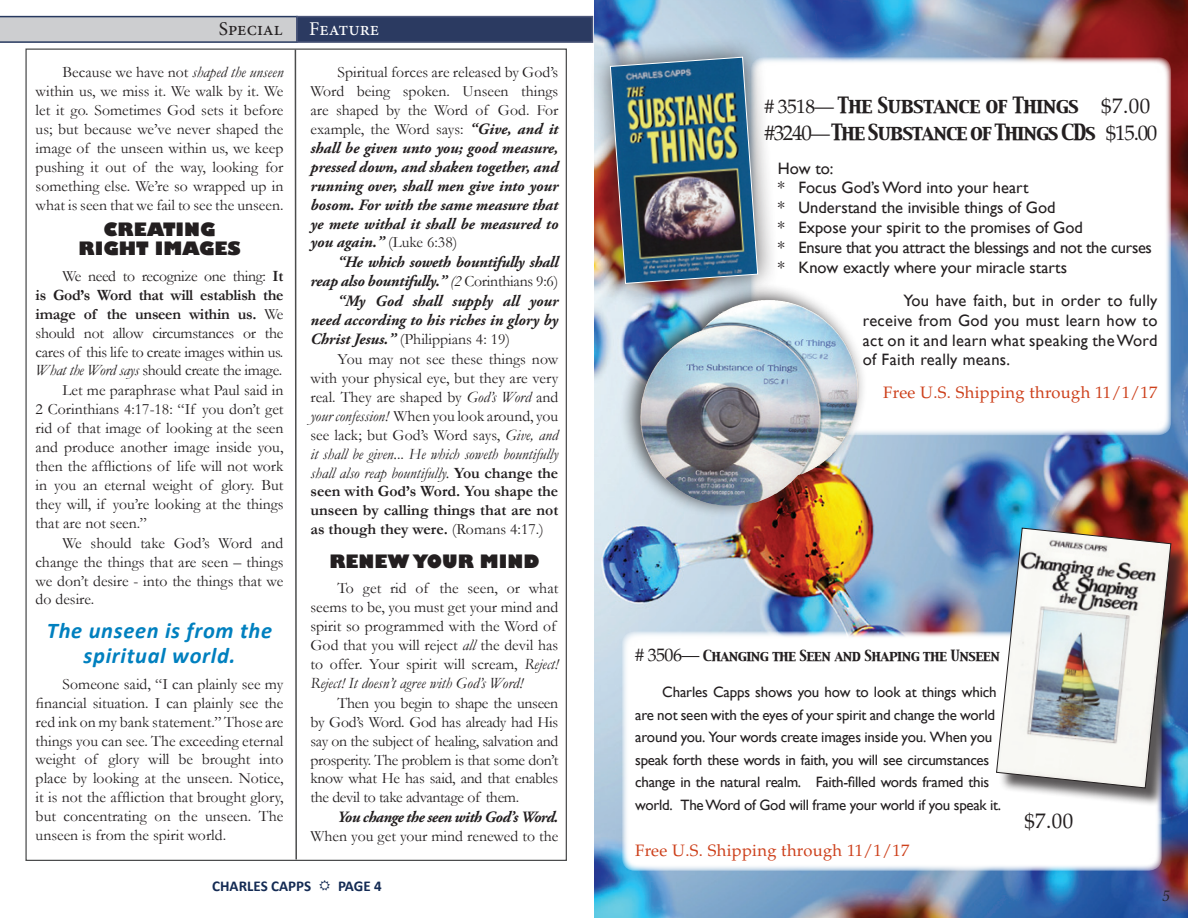
<style>
.page{position:relative;width:1188px;height:918px;background:#fff}
.page>*{position:absolute;margin:0;border:0;box-sizing:border-box;transform-origin:0 0}
.t1{font:italic 700 22.5px/25.5px "Calibri";letter-spacing:.03em;color:#0080bf;text-align:center}
.t2{font:21px "Palatino LT Std";color:#231f20}
.t3{font:19.5px/27px "Capitals";letter-spacing:-.06em;color:#231f20}
.t4{font:19.5px "Minion Pro";letter-spacing:-.005em;color:#231f20}
.t5{font:19.5px "Minion Pro";letter-spacing:-.005em;color:#fff}
.t6{font:800 18px/18.9px "Gill Sans";color:#231f20;text-align:center}
.t7{font:16.5px/19.8px "Gill Sans";color:#231f20}
.t8{font:16.5px "Palatino LT Std";letter-spacing:.02em;color:#cd401b}
.t9{font:15.75px/18.9px "Garamond";color:#231f20;text-align:justify}
.t10{font:italic 700 15.75px/18.9px "Adobe Garamond Pro";letter-spacing:-.005em;color:#231f20;text-align:justify}
.t11{font:15.75px "Garamond";letter-spacing:-.02em;color:#231f20}
.t12{font:700 15.75px "Garamond";color:#231f20}
.t13{font:italic 15.75px "Garamond";color:#231f20}
.t14{font:700 15.75px "Garamond";letter-spacing:-.02em;color:#231f20}
.t15{font:italic 700 15.75px "Adobe Garamond Pro";letter-spacing:-.03em;color:#231f20}
.t16{font:15px/22.5px "Gill Sans";letter-spacing:-.02em;color:#231f20}
.t17{font:700 15px "Calibri";color:#142b54}
.t18{font:italic 15px "Palatino LT Std";color:#231f20}
.t19{font:13.5px "Capitals";letter-spacing:-.04em;color:#231f20}
.s1{font-style:italic}
.s2{font-weight:700}
.s3{font-weight:400}
.s4{font-family:"Adobe Garamond Pro";font-weight:700;font-style:italic}
.s5{font-family:"Garamond";font-weight:400;font-style:normal}
.s6{font-family:"Garamond";font-weight:400}
.s7{font-style:normal}
.s8{font-weight:700;font-style:normal}
.s9{font-family:"Palatino LT Std"}
.s10{font-family:"Palatino LT Std";font-size:21px}
.s11{font-family:"Palatino LT Std";font-size:18px}
</style>
<div class="page">
<img style="left:594px;top:0;width:594px;height:918px">
<svg style="left:0;top:16px;width:298px;height:845px"></svg>
<div style="left:296px;top:16px;width:297px;height:27px;background:#2b3a61;border:2px solid #4b5679"></div>
<div style="left:622px;top:631px;width:540px;height:240px;background:#fff;border-radius:13px"></div>
<div style="left:751px;top:57px;width:420px;height:378px;background:#fff;border-radius:13px"></div>
<div style="left:619px;top:282px;width:248px;height:236px;background:#231f20;opacity:.75"></div>
<img style="left:646px;top:305px;width:117px;height:81px">
<div style="left:589px;top:35px;width:191px;height:270px;background:#231f20;opacity:.75"></div>
<img style="left:610px;top:57px;width:148px;height:227px">
<div style="left:999px;top:530px;width:189px;height:277px;background:#231f20;opacity:.75"></div>
<img style="left:996px;top:528px;width:175px;height:260px">
<p class="t4" style="left:219px;top:15px;width:65px">Special</p>
<p class="t5" style="left:309px;top:15px;width:72px">Feature</p>
<p class="t9" style="left:36px;top:63px;width:249px;text-indent:27px">Because we have not <span class="s1">shaped the unseen </span>within us, we miss it. We walk by it. We let it go. Sometimes God sets it before us; but because we’ve never shaped the image of the unseen within us, we keep pushing it out of the way, looking for something else. We’re so wrapped up in what is seen that we fail to see the unseen.</p>
<p class="t6" style="left:79px;top:222px;width:163px">CREATING<br>RIGHT IMAGES</p>
<p class="t11" style="left:63px;top:265px;width:222px">We need to recognize one thing: <span class="s2">It</span></p>
<p class="t14" style="left:36px;top:284px;width:249px">is God’s Word that will establish the</p>
<p class="t14" style="left:36px;top:303px;width:249px">image of the unseen within us. <span class="s3">We</span></p>
<p class="t11" style="left:36px;top:322px;width:249px">should not allow circumstances or the</p>
<p class="t11" style="left:36px;top:341px;width:249px">cares of this life to create images within us.</p>
<p class="t11" style="left:36px;top:360px;width:248px"><span class="s1">What the Word says</span> should create the image.</p>
<p class="t9" style="left:63px;top:381px;width:222px">Let me paraphrase what Paul said in</p>
<p class="t9" style="left:36px;top:400px;width:249px">2 Corinthians 4:17-18: “If you don’t get</p>
<p class="t9" style="left:36px;top:418px;width:249px">rid of that image of looking at the seen</p>
<p class="t9" style="left:36px;top:437px;width:249px">and produce another image inside you,</p>
<p class="t9" style="left:36px;top:456px;width:249px">then the afflictions of life will not work</p>
<p class="t9" style="left:36px;top:475px;width:249px">in you an eternal weight of glory. But</p>
<p class="t9" style="left:36px;top:494px;width:249px">they will, if you’re looking at the things</p>
<p class="t9" style="left:36px;top:513px;width:113px">that are not seen.”</p>
<p class="t9" style="left:63px;top:533px;width:222px">We should take God’s Word and</p>
<p class="t9" style="left:36px;top:552px;width:249px">change the things that are seen – things</p>
<p class="t9" style="left:36px;top:571px;width:249px">we don’t desire - into the things that we</p>
<p class="t9" style="left:36px;top:590px;width:60px">do desire.</p>
<h1 class="t1" style="left:47px;top:617px;width:227px">The unseen is from the spiritual world.</h1>
<p class="t9" style="left:36px;top:674px;width:249px;text-indent:27px">Someone said, “I can plainly see my financial situation. I can plainly see the red ink on my bank statement.” Those are things you can see. The exceeding eternal weight of glory will be brought into place by looking at the unseen. Notice, it is not the affliction that brought glory, but concentrating on the unseen. The unseen is from the spirit world.</p>
<p class="t9" style="left:311px;top:63px;width:249px;text-indent:27px">Spiritual forces are released by God’s Word being spoken. Unseen things are shaped by the Word of God. For example, the Word says: <span class="s4">“Give, and it</span></p>
<p class="t10" style="left:311px;top:139px;width:249px">shall be given unto you; good measure, pressed down, and shaken together, and running over, shall men give into your bosom. For with the same measure that ye mete withal it shall be measured to you again.” <span class="s5">(Luke 6:38)</span></p>
<p class="t10" style="left:311px;top:253px;width:249px;text-align:right">“He which soweth bountifully shall reap also bountifully.” <span class="s6">(2</span> <span class="s5">Corinthians 9:6) </span>“My God shall supply all your need according to his riches in glory by</p>
<p class="t9" style="left:311px;top:329px;width:201px"><span class="s4">Christ Jesus.”</span> (Philippians 4: 19)</p>
<p class="t9" style="left:338px;top:349px;width:222px">You may not see these things now</p>
<p class="t9" style="left:311px;top:368px;width:249px">with your physical eye, but they are very</p>
<p class="t9" style="left:311px;top:387px;width:249px">real. They are shaped by <span class="s1">God’s Word</span> and</p>
<p class="t9" style="left:311px;top:406px;width:249px"><span class="s1">your confession!</span> When you look around, you</p>
<p class="t9" style="left:311px;top:425px;width:249px">see lack; but God’s Word says, <span class="s1">Give, and</span></p>
<p class="t13" style="left:311px;top:443px;width:249px">it shall be given.<span class="s7">..</span> He which soweth bountifully</p>
<p class="t13" style="left:311px;top:462px;width:249px">shall also reap bountifully. <span class="s8">You change the</span></p>
<p class="t12" style="left:311px;top:481px;width:249px">seen with God’s Word. You shape the</p>
<p class="t12" style="left:311px;top:500px;width:249px">unseen by calling things that are not</p>
<p class="t12" style="left:311px;top:519px;width:235px">as though they were. <span class="s3">(Romans 4:17.)</span></p>
<p class="t6" style="left:330px;top:553px;width:211px">RENEW YOUR MIND</p>
<p class="t9" style="left:311px;top:579px;width:249px;text-align:left;text-indent:27px">To get rid of the seen, or what seems to be, you must get your mind and spirit so programmed with the Word of God that you will reject <span class="s1">all</span> the devil has to offer. Your spirit will scream, <span class="s1">Reject!<br>Reject! It doesn’t agree with God’s Word!</span></p>
<p class="t9" style="left:311px;top:693px;width:249px;text-indent:27px">Then you begin to shape the unseen by God’s Word. God has already had His say on the subject of healing, salvation and prosperity. The problem is that some don’t know what He has said, and that enables the devil to take advantage of them.</p>
<p class="t15" style="left:338px;top:808px;width:222px">You change the seen with God’s Word.</p>
<p class="t9" style="left:311px;top:826px;width:249px">When you get your mind renewed to the</p>
<p class="t17" style="left:212px;top:875px;width:101px">CHARLES CAPPS</p>
<p class="t17" style="left:338px;top:875px;width:45px">PAGE 4</p>
<p class="t3" style="left:764px;top:93px;width:394px"><span class="s9"># 3518—</span> The Substance of Things <span class="s10">$7.00 #3240</span><span class="s9">—</span>The Substance of Things CDs <span class="s10">$15.00</span></p>
<p class="t7" style="left:778px;top:159px;width:376px">How to:<br>* Focus God’s Word into your heart<br>* Understand the invisible things of God<br>* Expose your spirit to the promises of God<br>* Ensure that you attract the blessings and not the curses * Know exactly where your miracle starts</p>
<p class="t7" style="left:863px;top:291px;width:296px;text-align:justify;text-indent:41px">You have faith, but in order to fully receive from God you must learn how to act on it and learn what speaking the Word of Faith really means.</p>
<p class="t8" style="left:883px;top:383px;width:276px">Free U.S. Shipping through 11/1/17</p>
<p class="t19" style="left:635px;top:646px;width:366px"><span class="s11"># 3506—</span> Changing the Seen and Shaping the Unseen</p>
<p class="t16" style="left:635px;top:681px;width:367px;text-indent:27px">Charles Capps shows you how to look at things which are not seen with the eyes of your spirit and change the world around you. Your words create images inside you. When you speak forth these words in faith, you will see circumstances change in the natural realm. Faith-filled words framed this world. The Word of God will frame your world if you speak it.</p>
<p class="t8" style="left:635px;top:841px;width:276px">Free U.S. Shipping through 11/1/17</p>
<h2 class="t2" style="left:1024px;top:809px;width:50px">$7.00</h2>
<p class="t18" style="left:1163px;top:887px;width:9px">5</p>
</div>
